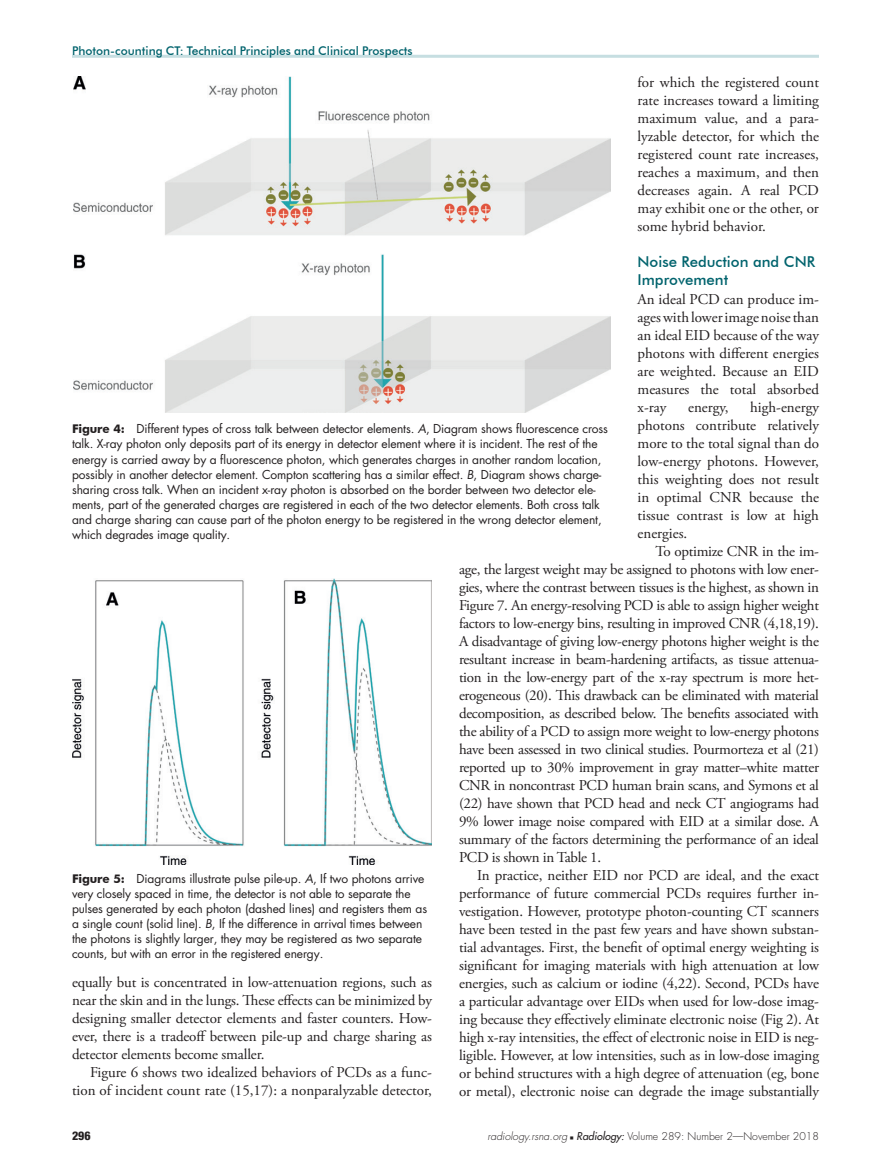
<style>
.page{position:relative;width:891px;height:1175px;background:#fff}
.page>*{position:absolute;margin:0;border:0;box-sizing:border-box;transform-origin:0 0}
.t1{font:15px/18px "Adobe Garamond Pro";color:#231f20;text-align:justify}
.t2{font:500 15px/18px "Futura BT";color:#00636d}
.t3{font:12px/15px "Futura";letter-spacing:-.01em;color:#231f20}
.t4{font:500 12px "Futura BT";color:#00636d}
.t5{font:800 condensed 12px "Helvetica Neue";color:#231f20}
.t6{font:300 10.5px "Futura";color:#231f20}
.s1{font-family:"Futura BT";font-weight:700}
.s2{font-style:italic}
.s3{font-family:"Universal Newswith Comm Pi";font-weight:400;font-size:6px}
.s4{font-weight:400;font-style:italic}
</style>
<div class="page">
<hr style="left:72px;top:55px;width:747px;height:3px;background:#c6dee1">
<img style="left:73px;top:77px;width:538px;height:335px">
<img style="left:72px;top:578px;width:360px;height:286px">
<p class="t4" style="left:72px;top:43px;width:342px">Photon-counting CT: Technical Principles and Clinical Prospects</p>
<p class="t1" style="left:638px;top:74px;width:183px">for which the registered count rate increases toward a limiting maximum value, and a para&shy;lyzable detector, for which the registered count rate increases, reaches a maximum, and then decreases again. A real PCD may exhibit one or the other, or some hybrid behavior.</p>
<p class="t2" style="left:638px;top:253px;width:179px">Noise Reduction and CNR<br>Improvement</p>
<p class="t1" style="left:638px;top:290px;width:183px">An ideal PCD can produce im&shy;ages with lower image noise than an ideal EID because of the way photons with different energies are weighted. Because an EID measures the total absorbed x-ray</p>
<p class="t1" style="left:638px;top:398px;width:183px;text-indent:113px">high-energy photons contribute relatively more to the total signal than do low-energy photons. However, this weighting does not result in optimal CNR because the tissue contrast is low at high energies.</p>
<p class="t1" style="left:459px;top:542px;width:362px;text-indent:197px">To optimize CNR in the im&shy;age, the largest weight may be assigned to photons with low ener&shy;gies, where the contrast between tissues is the highest, as shown in Figure 7. An energy-resolving PCD is able to assign higher weight factors to low-energy bins, resulting in improved CNR (4,18,19).<br>A disadvantage of giving low-energy photons higher weight is the resultant increase in beam-hardening artifacts, as tissue attenua&shy;tion in the low-energy part of the x-ray spectrum is more het&shy;erogeneous (20). This drawback can be eliminated with material decomposition, as described below. The benefits associated with the ability of a PCD to assign more weight to low-energy photons have been assessed in two clinical studies. Pourmorteza et al (21) reported up to 30% improvement in gray matter–white matter CNR in noncontrast PCD human brain scans, and Symons et al (22) have shown that PCD head and neck CT angiograms had 9% lower image noise compared with EID at a similar dose. A summary of the factors determining the performance of an ideal PCD is shown in Table 1.</p>
<p class="t1" style="left:459px;top:866px;width:362px;text-indent:18px">In practice, neither EID nor PCD are ideal, and the exact performance of future commercial PCDs requires further in&shy;vestigation. However, prototype photon-counting CT scanners have been tested in the past few years and have shown substan&shy;tial advantages. First, the benefit of optimal energy weighting is significant for imaging materials with high attenuation at low energies, such as calcium or iodine (4,22). Second, PCDs have a particular advantage over EIDs when used for low-dose imag&shy;ing because they effectively eliminate electronic noise (Fig 2). At high x-ray intensities, the effect of electronic noise in EID is neg&shy;ligible. However, at low intensities, such as in low-dose imaging or behind structures with a high degree of attenuation (eg, bone or metal), electronic noise can degrade the image substantially</p>
<p class="t1" style="left:688px;top:398px;width:42px">energy,</p>
<p class="t3" style="left:72px;top:421px;width:538px"><span class="s1">Figure 4:</span> Different types of cross talk between detector elements. <span class="s2">A</span>, Diagram shows fluorescence cross talk. X-ray photon only deposits part of its energy in detector element where it is incident. The rest of the energy is carried away by a fluorescence photon, which generates charges in another random location, possibly in another detector element. Compton scattering has a similar effect. <span class="s2">B</span>, Diagram shows charge&shy;sharing cross talk. When an incident x-ray photon is absorbed on the border between two detector ele&shy;ments, part of the generated charges are registered in each of the two detector elements. Both cross talk and charge sharing can cause part of the photon energy to be registered in the wrong detector element, which degrades image quality.</p>
<p class="t3" style="left:72px;top:871px;width:357px"><span class="s1">Figure 5:</span> Diagrams illustrate pulse pile-up. <span class="s2">A</span>, If two photons arrive very closely spaced in time, the detector is not able to separate the pulses generated by each photon (dashed lines) and registers them as a single count (solid line). <span class="s2">B</span>, If the difference in arrival times between the photons is slightly larger, they may be registered as two separate counts, but with an error in the registered energy.</p>
<p class="t1" style="left:72px;top:973px;width:362px">equally but is concentrated in low-attenuation regions, such as near the skin and in the lungs. These effects can be minimized by designing smaller detector elements and faster counters. How&shy;ever, there is a tradeoff between pile-up and charge sharing as detector elements become smaller.</p>
<p class="t1" style="left:72px;top:1063px;width:361px;text-align:right">Figure 6 shows two idealized behaviors of PCDs as a func&shy;tion of incident count rate (15,17): a nonparalyzable detector,</p>
<p class="t5" style="left:72px;top:1128px;width:20px">296</p>
<p class="t6" style="left:488px;top:1129px;width:333px"><span class="s2">radiology.rsna.org</span> <span class="s3">n</span> <span class="s4">Radiology:</span> Volume 289: Number 2—November 2018</p>
</div>
